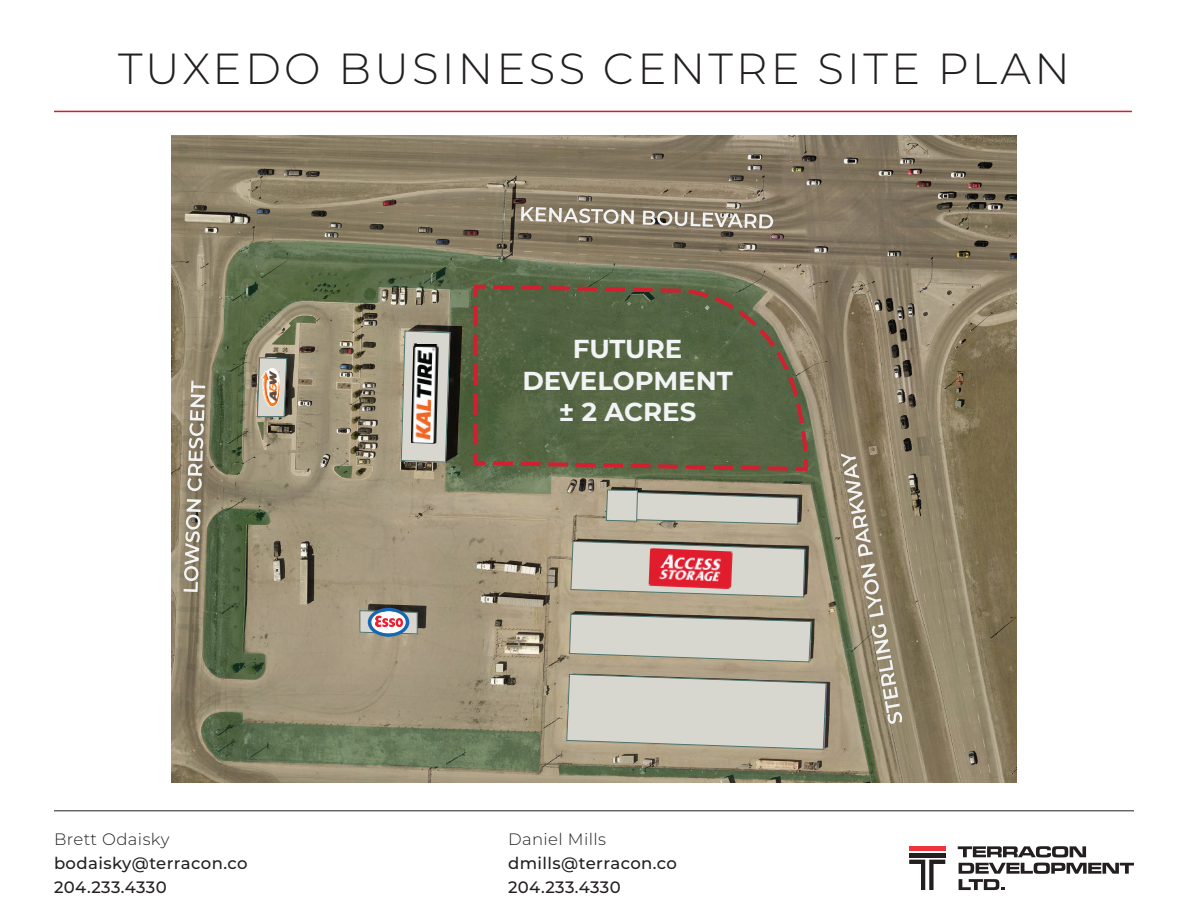
<style>
.page{position:relative;width:1188px;height:918px;background:#fff}
.page>*{position:absolute;margin:0;border:0;box-sizing:border-box;transform-origin:0 0}
.t1{font:300 43.5px "Montserrat";letter-spacing:.075em;color:#231f20}
.t2{font:700 25.95px/31.2px "Montserrat";color:#f2f3f4;text-align:center}
.t3{font:500 16.5px "Montserrat";letter-spacing:.025em;color:#231f20}
.t4{font:300 16.5px "Montserrat";letter-spacing:.025em;color:#231f20}
</style>
<div class="page">
<hr style="left:54px;top:111px;width:1078px;height:1px;background:#d0202f">
<svg style="left:958px;top:846px;width:128px;height:11px"></svg>
<svg style="left:959px;top:863px;width:175px;height:27px"></svg>
<div style="left:909px;top:846px;width:36px;height:5px;background:#ee343d"></div>
<hr style="left:909px;top:853px;width:36px;height:4px;background:#231f20">
<svg style="left:909px;top:860px;width:36px;height:30px"></svg>
<hr style="left:54px;top:810px;width:1080px;height:1px;background:#231f20">
<img style="left:172px;top:136px;width:844px;height:646px">
<svg style="left:209px;top:241px;width:670px;height:541px;background:#918a6f"></svg>
<svg style="left:335px;top:466px;width:18px;height:12px"></svg>
<svg style="left:272px;top:315px;width:45px;height:29px"></svg>
<svg style="left:559px;top:766px;width:312px;height:16px;background:#787a5e"></svg>
<svg style="left:202px;top:711px;width:338px;height:60px;background:#777f61"></svg>
<svg style="left:472px;top:282px;width:338px;height:191px;background:#6c5a41"></svg>
<svg style="left:485px;top:283px;width:325px;height:172px;background:#5b6646"></svg>
<svg style="left:400px;top:330px;width:51px;height:133px;background:#b4b4ab"></svg>
<svg style="left:256px;top:357px;width:32px;height:83px;background:#9f9c8e"></svg>
<svg style="left:570px;top:540px;width:236px;height:58px;background:#c1bfb4"></svg>
<svg style="left:569px;top:613px;width:243px;height:50px;background:#c5c3b8"></svg>
<svg style="left:566px;top:673px;width:261px;height:77px;background:#cccbc0"></svg>
<svg style="left:605px;top:489px;width:194px;height:36px;background:#bdbcb1"></svg>
<img style="left:261px;top:368px;width:19px;height:38px">
<svg style="left:359px;top:608px;width:59px;height:29px"></svg>
<svg style="left:521px;top:207px;width:113px;height:17px"></svg>
<svg style="left:643px;top:211px;width:130px;height:18px"></svg>
<svg style="left:872px;top:624px;width:30px;height:100px;background:#a59c86"></svg>
<svg style="left:861px;top:563px;width:23px;height:54px"></svg>
<svg style="left:841px;top:454px;width:32px;height:103px;background:#a19681"></svg>
<svg style="left:184px;top:499px;width:86px;height:180px;background:#75795d"></svg>
<svg style="left:187px;top:381px;width:18px;height:110px"></svg>
<img style="left:649px;top:548px;width:84px;height:41px">
<img style="left:411px;top:343px;width:28px;height:101px">
<p class="t1" style="left:118px;top:39px;width:953px">TUXEDO BUSINESS CENTRE SITE PLAN</p>
<p class="t4" style="left:54px;top:828px;width:117px">Brett Odaisky</p>
<p class="t3" style="left:54px;top:852px;width:195px">bodaisky@terracon.co</p>
<p class="t3" style="left:54px;top:876px;width:114px">204.233.4330</p>
<p class="t2" style="left:522px;top:332px;width:212px">FUTURE<br>DEVELOPMENT ± 2 ACRES</p>
<p class="t4" style="left:508px;top:828px;width:100px">Daniel Mills</p>
<p class="t3" style="left:508px;top:852px;width:171px">dmills@terracon.co</p>
<p class="t3" style="left:508px;top:876px;width:114px">204.233.4330</p>
</div>
